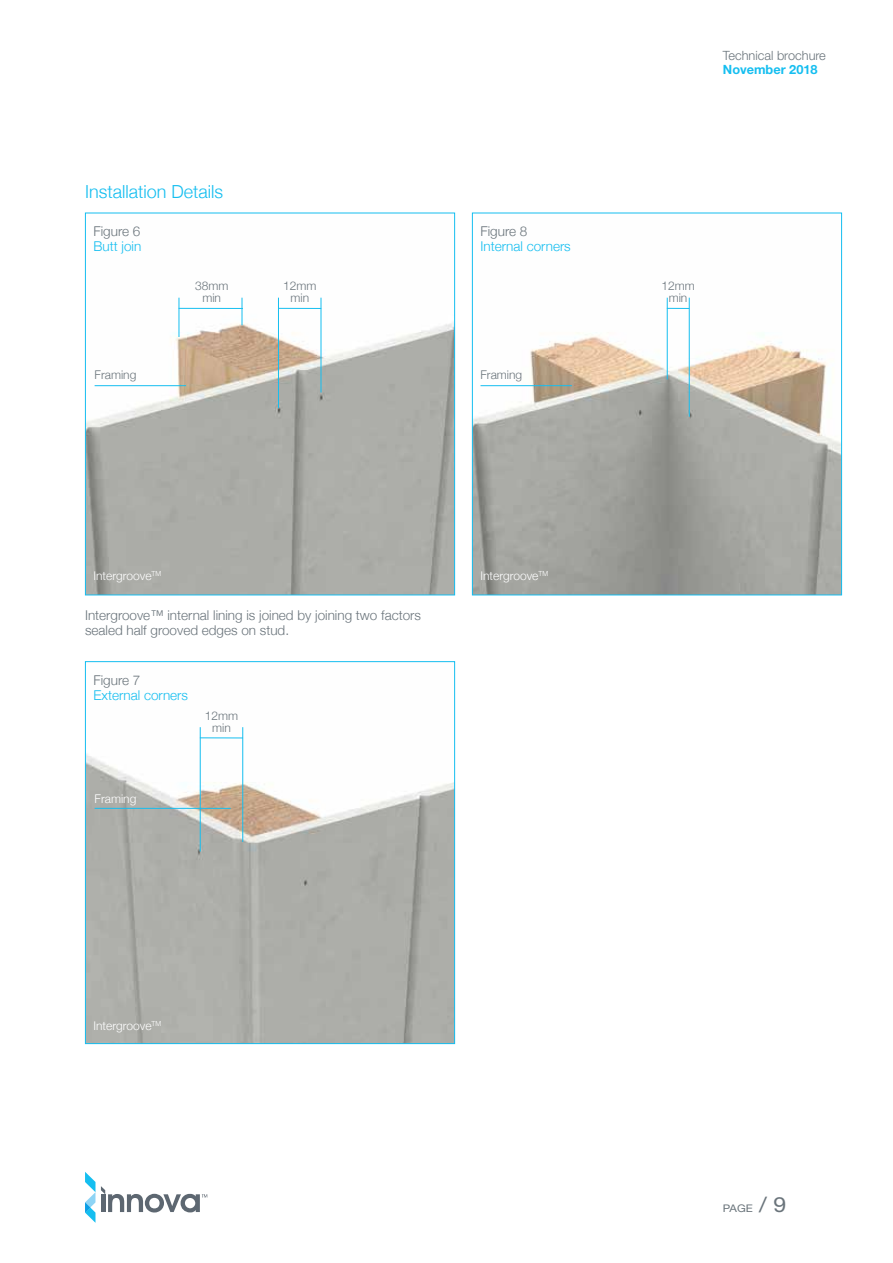
<style>
.page{position:relative;width:893px;height:1263px;background:#fff}
.page>*{position:absolute;margin:0;border:0;box-sizing:border-box;transform-origin:0 0}
.t1{font:300 18px "Helvetica Neue";color:#15bef0}
.t2{font:300 13.5px/15px "Helvetica Neue";color:#6a747b}
.t3{font:300 13.5px "Helvetica Neue";color:#15bef0}
.t4{font:300 12.75px "Helvetica Neue LT Std";color:#6a747b}
.t5{font:700 12.75px "Helvetica Neue LT Std";color:#15bef0}
.t6{font:300 12px "Helvetica Neue";color:#fff}
.t7{font:300 12px/12px "Helvetica Neue";color:#6a747b;text-align:center}
.t8{font:10.5px "Helvetica Neue LT Std";color:#6a747b;scale:1.1 1}
.s1{font-size:21px}
</style>
<div class="page">
<img style="left:87px;top:727px;width:366px;height:315px">
<div style="left:85px;top:661px;width:370px;height:383px;border:1px solid #15bef0"></div>
<img style="left:474px;top:297px;width:366px;height:296px">
<div style="left:472px;top:213px;width:370px;height:382px;border:1px solid #15bef0"></div>
<img style="left:87px;top:297px;width:366px;height:296px">
<div style="left:85px;top:213px;width:370px;height:382px;border:1px solid #15bef0"></div>
<svg style="left:101px;top:1186px;width:106px;height:26px"></svg>
<svg style="left:85px;top:1172px;width:10px;height:51px"></svg>
<hr style="left:278px;top:308px;width:43px;height:1px;background:#15bef0">
<svg style="left:668px;top:308px;width:21px;height:1px"></svg>
<hr style="left:179px;top:308px;width:64px;height:1px;background:#15bef0">
<hr style="left:278px;top:298px;width:1px;height:110px;background:#15bef0">
<hr style="left:667px;top:298px;width:1px;height:81px;background:#15bef0">
<hr style="left:179px;top:298px;width:1px;height:39px;background:#15bef0">
<svg style="left:242px;top:298px;width:1px;height:27px"></svg>
<hr style="left:321px;top:298px;width:1px;height:94px;background:#15bef0">
<hr style="left:689px;top:298px;width:1px;height:119px;background:#15bef0">
<hr style="left:95px;top:385px;width:91px;height:1px;background:#15bef0">
<hr style="left:95px;top:808px;width:136px;height:1px;background:#15bef0">
<hr style="left:480px;top:385px;width:92px;height:1px;background:#15bef0">
<hr style="left:200px;top:737px;width:43px;height:1px;background:#15bef0">
<hr style="left:200px;top:727px;width:1px;height:124px;background:#15bef0">
<hr style="left:242px;top:727px;width:1px;height:115px;background:#15bef0">
<p class="t4" style="left:723px;top:48px;width:105px">Technical brochure</p>
<p class="t5" style="left:723px;top:61px;width:96px">November 2018</p>
<h1 class="t1" style="left:85px;top:177px;width:139px">Installation Details</h1>
<p class="t2" style="left:94px;top:223px;width:48px">Figure 6</p>
<p class="t3" style="left:94px;top:236px;width:49px">Butt join</p>
<p class="t2" style="left:480px;top:223px;width:48px">Figure 8</p>
<p class="t3" style="left:480px;top:236px;width:92px">Internal corners</p>
<p class="t7" style="left:195px;top:279px;width:35px">38mm min</p>
<p class="t7" style="left:283px;top:279px;width:35px">12mm min</p>
<p class="t7" style="left:661px;top:279px;width:35px">12mm min</p>
<p class="t7" style="left:95px;top:367px;width:43px">Framing</p>
<p class="t7" style="left:480px;top:367px;width:43px">Framing</p>
<p class="t6" style="left:94px;top:566px;width:69px">Intergroove<sup>TM</sup></p>
<p class="t2" style="left:85px;top:607px;width:337px">Intergroove™ internal lining is joined by joining two factors sealed half grooved edges on stud.</p>
<p class="t2" style="left:94px;top:672px;width:48px">Figure 7</p>
<p class="t3" style="left:94px;top:684px;width:96px">External corners</p>
<p class="t7" style="left:205px;top:708px;width:35px">12mm min</p>
<p class="t6" style="left:95px;top:789px;width:43px">Framing</p>
<p class="t6" style="left:480px;top:566px;width:69px">Intergroove<sup>TM</sup></p>
<p class="t6" style="left:94px;top:1016px;width:69px">Intergroove<sup>TM</sup></p>
<p class="t8" style="left:723px;top:1202px;width:59px">PAGE <span class="s1">/ 9</span></p>
</div>
